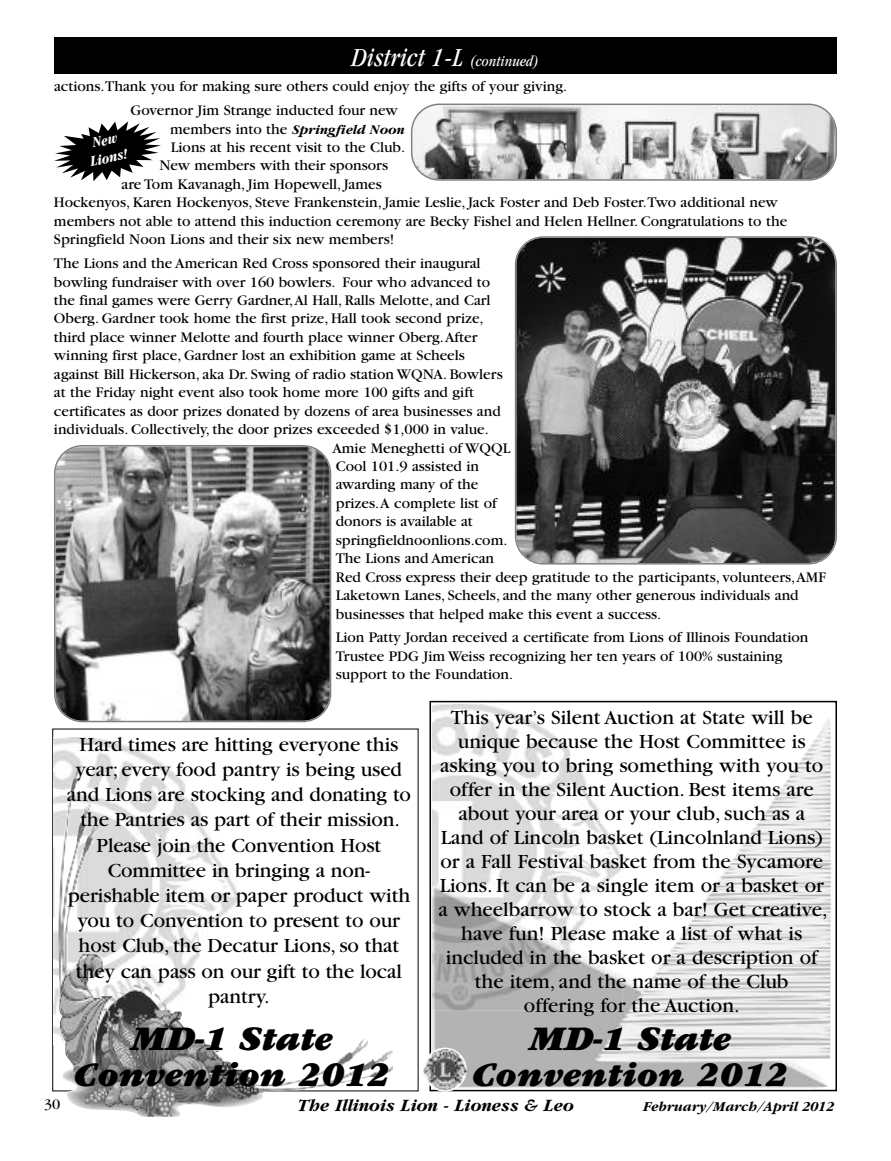
<style>
.page{position:relative;width:891px;height:1161px;background:#fff}
.page>*{position:absolute;margin:0;border:0;box-sizing:border-box;transform-origin:0 0}
.t1{font:italic 900 36px/36px "Garamond";color:#000;text-align:center}
.t2{font:italic condensed 27px "Garamond";color:#fff}
.t3{font:21px/24px "Garamond";color:#000;text-align:center}
.t4{font:italic 700 18px "Garamond";color:#000}
.t5{font:15.3px/18.5px "Garamond";color:#000}
.t6{font:italic 700 condensed 15px/18px "Garamond";color:#fff;text-align:center}
.t7{font:italic 700 14.25px "Garamond";color:#000}
.t8{font:italic 700 13.8px "Garamond";color:#000}
.s1{font-size:15.3px}
.s2{font-weight:400;font-style:normal;font-size:15.3px}
</style>
<div class="page">
<svg style="left:433px;top:704px;width:90px;height:13px"></svg>
<div style="left:54px;top:38px;width:783px;height:36px;background:#000"></div>
<svg style="left:411px;top:104px;width:426px;height:77px"></svg>
<svg style="left:54px;top:445px;width:277px;height:277px;background:#858585"></svg>
<svg style="left:515px;top:236px;width:322px;height:329px;background:#515151"></svg>
<svg style="left:54px;top:121px;width:107px;height:60px"></svg>
<img style="left:54px;top:738px;width:111px;height:297px">
<img style="left:58px;top:766px;width:335px;height:351px">
<div style="left:430px;top:701px;width:407px;height:390px;border:2px solid #000"></div>
<img style="left:431px;top:717px;width:403px;height:372px">
<img style="left:432px;top:885px;width:190px;height:90px">
<svg style="left:423px;top:1048px;width:44px;height:44px"></svg>
<img style="left:423px;top:1049px;width:44px;height:41px">
<h2 class="t2" style="left:352px;top:47px;width:189px">District 1-L <span class="s1">(continued)</span></h2>
<p class="t5" style="left:130px;top:76px;width:438px;line-height:23.9px;text-indent:-76px">actions.Thank you for making sure others could enjoy the gifts of your giving.<br>Governor Jim Strange inducted four new</p>
<p class="t8" style="left:170px;top:121px;width:235px"><span class="s2">members into the</span> Springfield Noon</p>
<p class="t5" style="left:171px;top:139px;width:236px">Lions at his recent visit to the Club.</p>
<p class="t5" style="left:159px;top:158px;width:230px">New members with their sponsors</p>
<p class="t5" style="left:122px;top:176px;width:262px">are Tom Kavanagh, Jim Hopewell, James</p>
<p class="t5" style="left:54px;top:195px;width:725px">Hockenyos, Karen Hockenyos, Steve Frankenstein, Jamie Leslie, Jack Foster and Deb Foster.Two additional new</p>
<p class="t5" style="left:54px;top:213px;width:735px">members not able to attend this induction ceremony are Becky Fishel and Helen Hellner. Congratulations to the</p>
<p class="t5" style="left:54px;top:232px;width:342px">Springfield Noon Lions and their six new members!</p>
<p class="t5" style="left:54px;top:255px;width:428px">The Lions and the American Red Cross sponsored their inaugural</p>
<p class="t5" style="left:54px;top:274px;width:438px">bowling fundraiser with over 160 bowlers. Four who advanced to</p>
<p class="t5" style="left:54px;top:292px;width:438px">the final games were Gerry Gardner,Al Hall, Ralls Melotte, and Carl</p>
<p class="t5" style="left:54px;top:311px;width:431px">Oberg. Gardner took home the first prize, Hall took second prize,</p>
<p class="t5" style="left:54px;top:329px;width:425px">third place winner Melotte and fourth place winner Oberg.After</p>
<p class="t5" style="left:54px;top:348px;width:412px">winning first place, Gardner lost an exhibition game at Scheels</p>
<p class="t5" style="left:54px;top:366px;width:450px">against Bill Hickerson, aka Dr. Swing of radio station WQNA. Bowlers</p>
<p class="t5" style="left:54px;top:385px;width:421px">at the Friday night event also took home more 100 gifts and gift</p>
<p class="t5" style="left:54px;top:403px;width:448px">certificates as door prizes donated by dozens of area businesses and</p>
<p class="t5" style="left:54px;top:421px;width:436px">individuals. Collectively, the door prizes exceeded $1,000 in value.</p>
<p class="t5" style="left:332px;top:440px;width:179px">Amie Meneghetti of WQQL</p>
<p class="t5" style="left:336px;top:458px;width:145px">Cool 101.9 assisted in</p>
<p class="t5" style="left:336px;top:477px;width:144px">awarding many of the</p>
<p class="t5" style="left:336px;top:495px;width:162px">prizes.A complete list of</p>
<p class="t5" style="left:336px;top:514px;width:139px">donors is available at</p>
<p class="t5" style="left:336px;top:532px;width:173px">springfieldnoonlions.com.</p>
<p class="t5" style="left:336px;top:551px;width:160px">The Lions and American</p>
<p class="t5" style="left:336px;top:569px;width:492px">Red Cross express their deep gratitude to the participants, volunteers,AMF</p>
<p class="t5" style="left:336px;top:588px;width:464px">Laketown Lanes, Scheels, and the many other generous individuals and</p>
<p class="t5" style="left:336px;top:606px;width:327px">businesses that helped make this event a success.</p>
<p class="t5" style="left:336px;top:630px;width:474px">Lion Patty Jordan received a certificate from Lions of Illinois Foundation<br>Trustee PDG Jim Weiss recognizing her ten years of 100% sustaining support to the Foundation.</p>
<p class="t6" style="left:85px;top:136px;width:39px;rotate:-12deg">New<br>Lions!</p>
<p class="t3" style="left:67px;top:734px;width:346px;line-height:25.2px">Hard times are hitting everyone this year; every food pantry is being used and Lions are stocking and donating to the Pantries as part of their mission.<br>Please join the Convention Host<br>Committee in bringing a non&shy;perishable item or paper product with you to Convention to present to our host Club, the Decatur Lions, so that they can pass on our gift to the local pantry.</p>
<h1 class="t1" style="left:74px;top:1024px;width:318px">MD-1 State<br>Convention 2012</h1>
<p class="t3" style="left:438px;top:707px;width:391px">This year’s Silent Auction at State will be unique because the Host Committee is asking you to bring something with you to offer in the Silent Auction. Best items are about your area or your club, such as a Land of Lincoln basket (Lincolnland Lions) or a Fall Festival basket from the Sycamore Lions. It can be a single item or a basket or a wheelbarrow to stock a bar! Get creative, have fun! Please make a list of what is included in the basket or a description of the item, and the name of the Club offering for the Auction.</p>
<h1 class="t1" style="left:472px;top:1024px;width:318px">MD-1 State<br>Convention 2012</h1>
<p class="t5" style="left:44px;top:1097px;width:18px">30</p>
<p class="t4" style="left:298px;top:1094px;width:277px">The Illinois Lion - Lioness &amp; Leo</p>
<p class="t7" style="left:642px;top:1097px;width:193px">February/March/April 2012</p>
</div>
